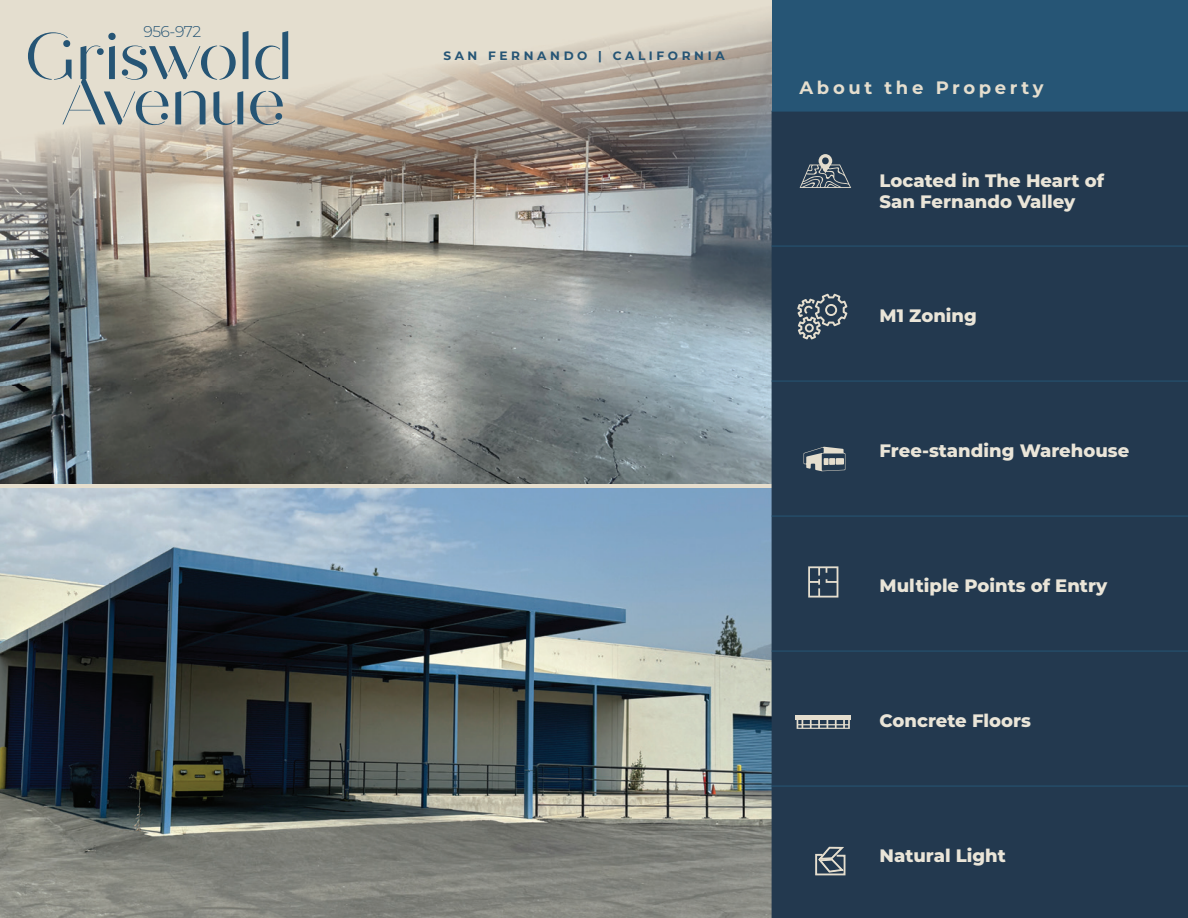
<style>
.page{position:relative;width:1188px;height:918px;background:#fff}
.page>*{position:absolute;margin:0;border:0;box-sizing:border-box;transform-origin:0 0}
.t1{font:65.85px "Quiche Stencil";letter-spacing:-.03em;color:#265575}
.t2{font:800 18px/21px "Montserrat";color:#eae5d8}
.t3{font:700 18px "Montserrat";letter-spacing:.2em;color:#e5dece}
.t4{font:300 15.6px "Montserrat";letter-spacing:-.03em;color:#265575}
.t5{font:700 12.15px "Montserrat";letter-spacing:.3em;color:#265575}
</style>
<div class="page">
<img style="left:0;top:0;width:773px;height:484px">
<img style="left:0;top:489px;width:772px;height:429px">
<div style="left:773px;top:0;width:415px;height:154px;background:#265575"></div>
<div style="left:772px;top:112px;width:416px;height:806px;background:#23394f"></div>
<hr style="left:772px;top:111px;width:416px;height:1px;background:#265575">
<hr style="left:772px;top:246px;width:416px;height:1px;background:#265575">
<hr style="left:772px;top:381px;width:416px;height:1px;background:#265575">
<hr style="left:772px;top:516px;width:416px;height:1px;background:#265575">
<hr style="left:772px;top:651px;width:416px;height:1px;background:#265575">
<hr style="left:772px;top:786px;width:416px;height:1px;background:#265575">
<svg style="left:804px;top:447px;width:41px;height:24px"></svg>
<div style="left:829px;top:458px;width:6px;height:7px;background:#e5dece"></div>
<div style="left:836px;top:458px;width:8px;height:7px;background:#e5dece"></div>
<svg style="left:815px;top:846px;width:31px;height:30px"></svg>
<svg style="left:797px;top:720px;width:53px;height:9px"></svg>
<hr style="left:795px;top:716px;width:56px;height:4px;background:#e5dece">
<svg style="left:800px;top:154px;width:51px;height:34px;background:#54626f"></svg>
<svg style="left:797px;top:294px;width:51px;height:46px;background:#576571"></svg>
<svg style="left:808px;top:566px;width:30px;height:32px"></svg>
<p class="t4" style="left:143px;top:21px;width:59px">956-972</p>
<h1 class="t1" style="left:25px;top:17px;width:271px">Griswold</h1>
<h1 class="t1" style="left:60px;top:63px;width:227px">Avenue</h1>
<p class="t5" style="left:443px;top:47px;width:283px">SAN FERNANDO | CALIFORNIA</p>
<p class="t3" style="left:800px;top:74px;width:245px">About the Property</p>
<p class="t2" style="left:880px;top:169px;width:226px">Located in The Heart of<br>San Fernando Valley</p>
<p class="t2" style="left:880px;top:304px;width:99px">M1 Zoning</p>
<p class="t2" style="left:880px;top:439px;width:251px">Free-standing Warehouse</p>
<p class="t2" style="left:880px;top:574px;width:229px">Multiple Points of Entry</p>
<p class="t2" style="left:880px;top:709px;width:153px">Concrete Floors</p>
<p class="t2" style="left:880px;top:844px;width:128px">Natural Light</p>
</div>
